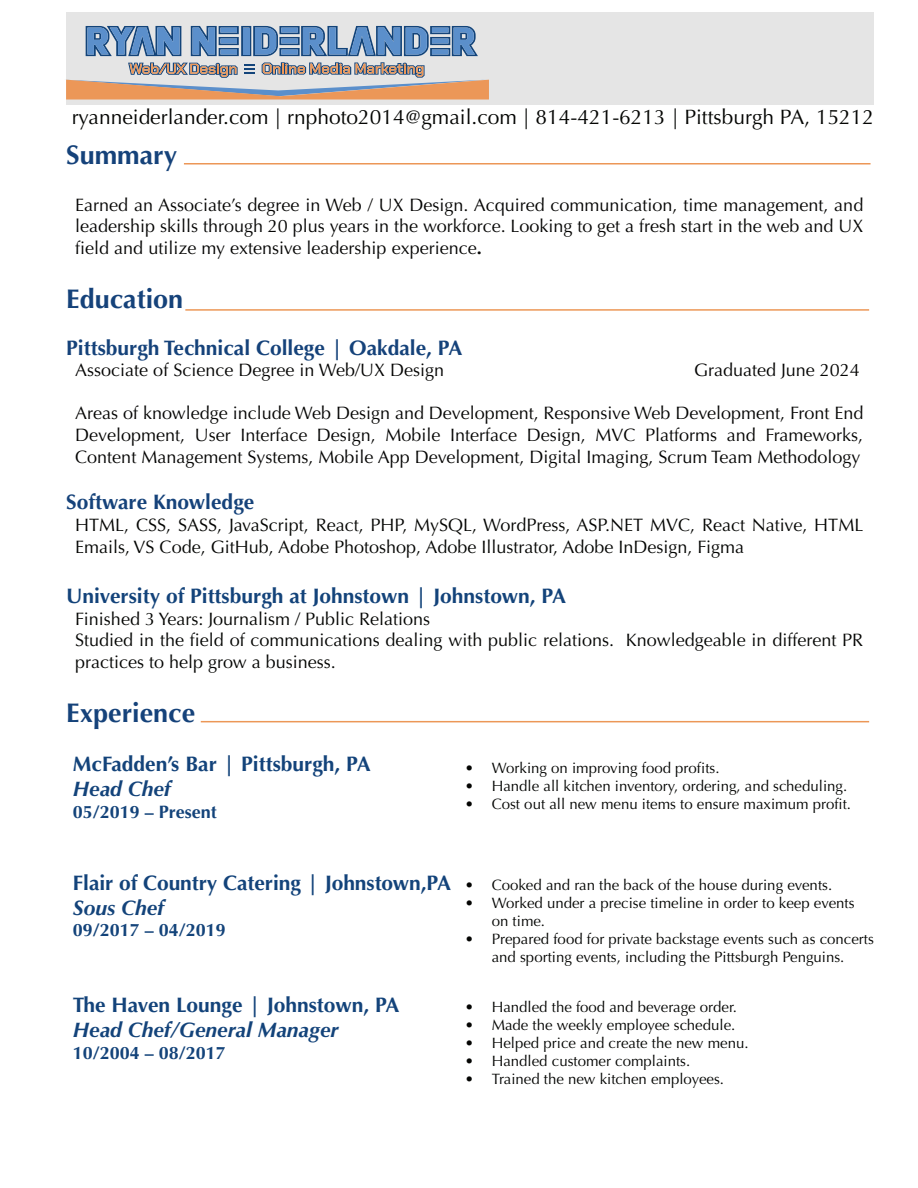
<style>
.page{position:relative;width:918px;height:1188px;background:#fff}
.page>*{position:absolute;margin:0;border:0;box-sizing:border-box;transform-origin:0 0}
.t1{font:700 27px "Optima";color:#15427a}
.t2{font:700 21px "Optima";color:#13437a}
.t3{font:700 21px "Optima";color:#15427a}
.t4{font:italic 700 21px "Optima";color:#13437a}
.t5{font:20.85px "Optima";color:#040503}
.t6{font:18px/21.6px "Optima";color:#050504;text-align:justify}
.t7{font:18px/21.6px "Optima";color:#040503}
.t8{font:700 18px "Optima";color:#13437a}
.t9{font:15px/18px "Optima";color:#040503}
.s1{font-weight:700}
</style>
<div class="page">
<div style="left:66px;top:12px;width:808px;height:93px;background:#e5e5e5"></div>
<hr style="left:184px;top:163px;width:687px;height:2px;background:#ec9757">
<hr style="left:185px;top:309px;width:684px;height:2px;background:#ec9757">
<hr style="left:201px;top:721px;width:668px;height:1px;background:#ec9757">
<svg style="left:66px;top:25px;width:423px;height:75px"></svg>
<p class="t5" style="left:72px;top:105px;width:804px">ryanneiderlander.com | rnphoto2014@gmail.com | 814-421-6213 | Pittsburgh PA, 15212</p>
<h1 class="t1" style="left:66px;top:139px;width:112px">Summary</h1>
<p class="t6" style="left:75px;top:194px;width:790px">Earned an Associate’s degree in Web / UX Design. Acquired communication, time management, and leadership skills through 20 plus years in the workforce. Looking to get a fresh start in the web and UX field and utilize my extensive leadership experience<span class="s1">.</span></p>
<h1 class="t1" style="left:66px;top:283px;width:119px">Education</h1>
<p class="t3" style="left:66px;top:335px;width:398px">Pittsburgh Technical College | Oakdale, PA</p>
<p class="t6" style="left:75px;top:360px;width:370px">Associate of Science Degree in Web/UX Design</p>
<p class="t6" style="left:694px;top:360px;width:167px">Graduated June 2024</p>
<p class="t6" style="left:75px;top:403px;width:790px">Areas of knowledge include Web Design and Development, Responsive Web Development, Front End Development, User Interface Design, Mobile Interface Design, MVC Platforms and Frameworks, Content Management Systems, Mobile App Development, Digital Imaging, Scrum Team Methodology</p>
<p class="t3" style="left:66px;top:490px;width:190px">Software Knowledge</p>
<p class="t7" style="left:75px;top:514px;width:790px">HTML, CSS, SASS, JavaScript, React, PHP, MySQL, WordPress, ASP.NET MVC, React Native, HTML<br>Emails, VS Code, GitHub, Adobe Photoshop, Adobe Illustrator, Adobe InDesign, Figma</p>
<p class="t2" style="left:66px;top:584px;width:501px">University of Pittsburgh at Johnstown | Johnstown, PA</p>
<p class="t7" style="left:75px;top:608px;width:790px">Finished 3 Years: Journalism / Public Relations<br>Studied in the field of communications dealing with public relations. Knowledgeable in different PR practices to help grow a business.</p>
<h1 class="t1" style="left:66px;top:697px;width:131px">Experience</h1>
<p class="t2" style="left:73px;top:751px;width:299px">McFadden’s Bar | Pittsburgh, PA</p>
<p class="t4" style="left:73px;top:776px;width:100px">Head Chef</p>
<p class="t8" style="left:73px;top:801px;width:146px">05/2019 – Present</p>
<p class="t9" style="left:465px;top:759px;width:256px">• Working on improving food profits.</p>
<p class="t9" style="left:465px;top:777px;width:384px">• Handle all kitchen inventory, ordering, and scheduling.</p>
<p class="t9" style="left:465px;top:795px;width:388px">• Cost out all new menu items to ensure maximum profit.</p>
<p class="t2" style="left:73px;top:870px;width:380px">Flair of Country Catering | Johnstown,PA</p>
<p class="t4" style="left:73px;top:895px;width:93px">Sous Chef</p>
<p class="t8" style="left:73px;top:920px;width:155px">09/2017 – 04/2019</p>
<p class="t2" style="left:73px;top:993px;width:328px">The Haven Lounge | Johnstown, PA</p>
<p class="t4" style="left:73px;top:1018px;width:267px">Head Chef/General Manager</p>
<p class="t8" style="left:73px;top:1042px;width:155px">10/2004 – 08/2017</p>
<p class="t9" style="left:465px;top:876px;width:369px">• Cooked and ran the back of the house during events.</p>
<p class="t9" style="left:492px;top:894px;width:364px;text-indent:-27px">• Worked under a precise timeline in order to keep events on time.</p>
<p class="t9" style="left:465px;top:930px;width:411px;text-align:center">• Prepared food for private backstage events such as concerts and sporting events, including the Pittsburgh Penguins.</p>
<p class="t9" style="left:465px;top:998px;width:274px">• Handled the food and beverage order.</p>
<p class="t9" style="left:465px;top:1016px;width:272px">• Made the weekly employee schedule.</p>
<p class="t9" style="left:465px;top:1034px;width:285px">• Helped price and create the new menu.</p>
<p class="t9" style="left:465px;top:1052px;width:227px">• Handled customer complaints.</p>
<p class="t9" style="left:465px;top:1070px;width:261px">• Trained the new kitchen employees.</p>
</div>
